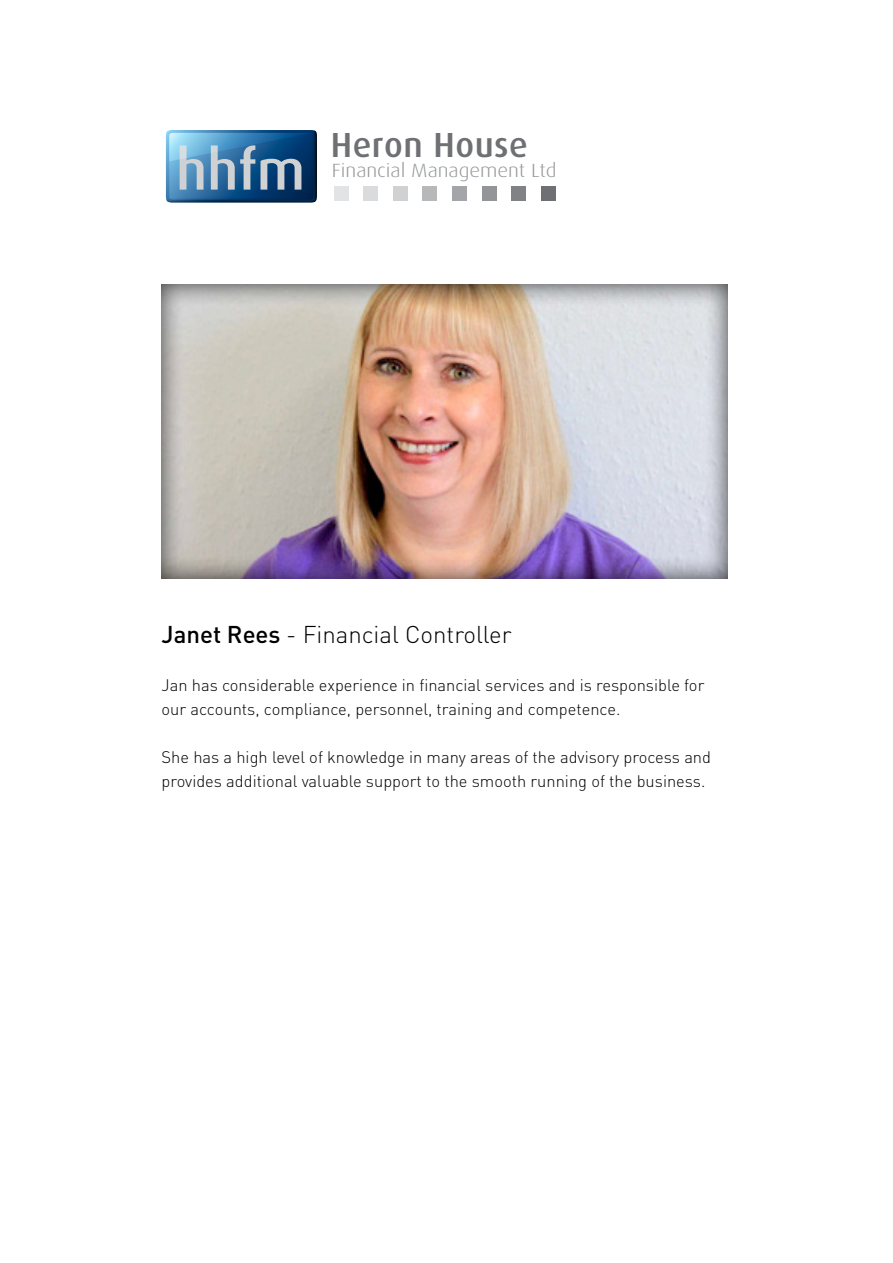
<style>
.page{position:relative;width:893px;height:1263px;background:#fff}
.page>*{position:absolute;margin:0;border:0;box-sizing:border-box;transform-origin:0 0}
.t1{font:500 56.25px "Dax";color:#cfd1d2}
.t2{font:500 34.8px "Dax";letter-spacing:.015em;color:#6f7073}
.t3{font:300 24px "DIN Pro";color:#000}
.t4{font:300 19.2px "Dax";color:#939598;scale:1.11 1}
.t5{font:300 16.5px/24px "DIN Pro";color:#000}
.s1{font-weight:500}
</style>
<div class="page">
<div style="left:159px;top:284px;width:568px;height:297px;background:#000;opacity:.75"></div>
<svg style="left:166px;top:130px;width:151px;height:72px;background:#2a6697"></svg>
<div style="left:334px;top:186px;width:14px;height:15px;background:#e2e3e4"></div>
<div style="left:363px;top:186px;width:15px;height:15px;background:#dadbdc"></div>
<div style="left:393px;top:186px;width:15px;height:15px;background:#cfd1d2"></div>
<div style="left:423px;top:186px;width:14px;height:15px;background:#b6b8ba"></div>
<div style="left:452px;top:186px;width:15px;height:15px;background:#a3a5a8"></div>
<div style="left:482px;top:186px;width:14px;height:15px;background:#939598"></div>
<div style="left:511px;top:186px;width:15px;height:15px;background:#808285"></div>
<div style="left:541px;top:186px;width:15px;height:15px;background:#6f7073"></div>
<h1 class="t1" style="left:176px;top:139px;width:131px">hhfm</h1>
<h2 class="t2" style="left:331px;top:125px;width:199px">Heron House</h2>
<p class="t4" style="left:332px;top:160px;width:204px">Financial Management Ltd</p>
<h3 class="t3" style="left:162px;top:618px;width:352px"><span class="s1">Janet Rees</span> - Financial Controller</h3>
<p class="t5" style="left:162px;top:673px;width:544px">Jan has considerable experience in financial services and is responsible for our accounts, compliance, personnel, training and competence.</p>
<p class="t5" style="left:162px;top:745px;width:551px">She has a high level of knowledge in many areas of the advisory process and provides additional valuable support to the smooth running of the business.</p>
</div>
